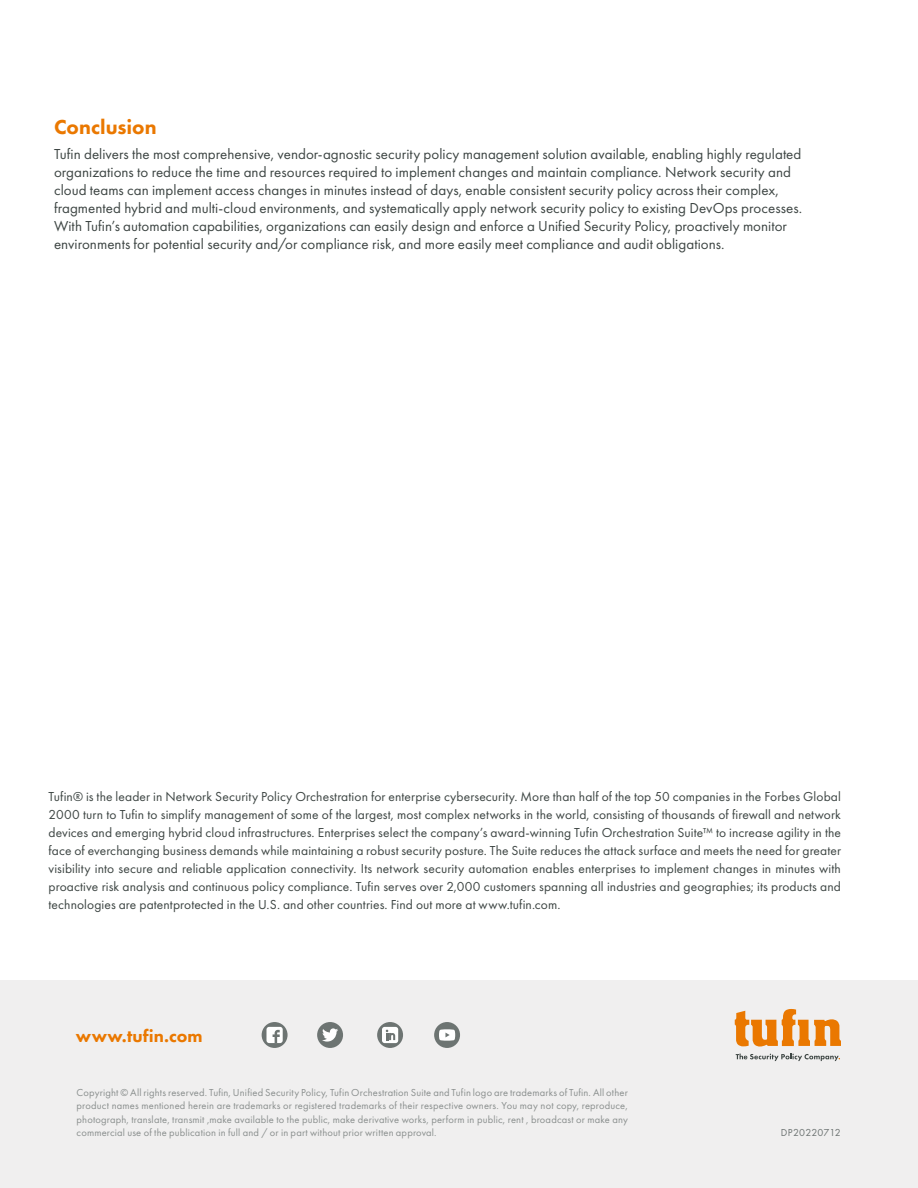
<style>
.page{position:relative;width:918px;height:1188px;background:#fff}
.page>*{position:absolute;margin:0;border:0;box-sizing:border-box;transform-origin:0 0}
.t1{font:800 21px "Futura PT";color:#ea7800}
.t2{font:800 18px "Futura PT";letter-spacing:.005em;color:#ea7800}
.t3{font:15px/18px "Futura PT";letter-spacing:.005em;color:#3d4543}
.t4{font:13.5px/18px "Futura PT";letter-spacing:.005em;color:#3d4543;text-align:justify}
.t5{font:10.5px/13.5px "Futura PT";letter-spacing:.015em;color:#8a8f8e;text-align:justify}
.t6{font:10.5px "Futura PT";letter-spacing:.015em;color:#6d7372}
</style>
<div class="page">
<div style="left:0;top:980px;width:918px;height:208px;background:#f0efef"></div>
<svg style="left:735px;top:1009px;width:106px;height:38px"></svg>
<svg style="left:736px;top:1054px;width:104px;height:7px"></svg>
<svg style="left:262px;top:1022px;width:26px;height:26px"></svg>
<div style="left:267px;top:1027px;width:16px;height:16px;background:#fff;border-radius:3px"></div>
<svg style="left:273px;top:1030px;width:7px;height:13px"></svg>
<div style="left:317px;top:1022px;width:26px;height:26px;background:#6d7472;border-radius:50%"></div>
<svg style="left:322px;top:1028px;width:16px;height:14px"></svg>
<svg style="left:377px;top:1022px;width:26px;height:26px"></svg>
<svg style="left:382px;top:1027px;width:16px;height:16px"></svg>
<svg style="left:386px;top:1030px;width:9px;height:10px"></svg>
<div style="left:434px;top:1022px;width:26px;height:26px;background:#6d7472;border-radius:50%"></div>
<svg style="left:439px;top:1029px;width:16px;height:12px"></svg>
<h1 class="t1" style="left:54px;top:114px;width:104px">Conclusion</h1>
<p class="t3" style="left:54px;top:145px;width:750px">Tufin delivers the most comprehensive, vendor-agnostic security policy management solution available, enabling highly regulated organizations to reduce the time and resources required to implement changes and maintain compliance. Network security and cloud teams can implement access changes in minutes instead of days, enable consistent security policy across their complex, fragmented hybrid and multi-cloud environments, and systematically apply network security policy to existing DevOps processes.<br>With Tufin’s automation capabilities, organizations can easily design and enforce a Unified Security Policy, proactively monitor environments for potential security and/or compliance risk, and more easily meet compliance and audit obligations.</p>
<p class="t4" style="left:49px;top:788px;width:794px">Tufin® is the leader in Network Security Policy Orchestration for enterprise cybersecurity. More than half of the top 50 companies in the Forbes Global 2000 turn to Tufin to simplify management of some of the largest, most complex networks in the world, consisting of thousands of firewall and network devices and emerging hybrid cloud infrastructures. Enterprises select the company’s award-winning Tufin Orchestration Suite™ to increase agility in the face of everchanging business demands while maintaining a robust security posture. The Suite reduces the attack surface and meets the need for greater visibility into secure and reliable application connectivity. Its network security automation enables enterprises to implement changes in minutes with proactive risk analysis and continuous policy compliance. Tufin serves over 2,000 customers spanning all industries and geographies; its products and technologies are patentprotected in the U.S. and other countries. Find out more at www.tufin.com.</p>
<h2 class="t2" style="left:76px;top:1025px;width:128px">www.tufin.com</h2>
<p class="t5" style="left:77px;top:1086px;width:553px">Copyright © All rights reserved. Tufin, Unified Security Policy, Tufin Orchestration Suite and Tufin logo are trademarks of Tufin. All other product names mentioned herein are trademarks or registered trademarks of their respective owners. You may not copy, reproduce, photograph, translate, transmit ,make available to the public, make derivative works, perform in public, rent , broadcast or make any commercial use of the publication in full and / or in part without prior written approval.</p>
<p class="t6" style="left:781px;top:1127px;width:61px">DP20220712</p>
</div>
